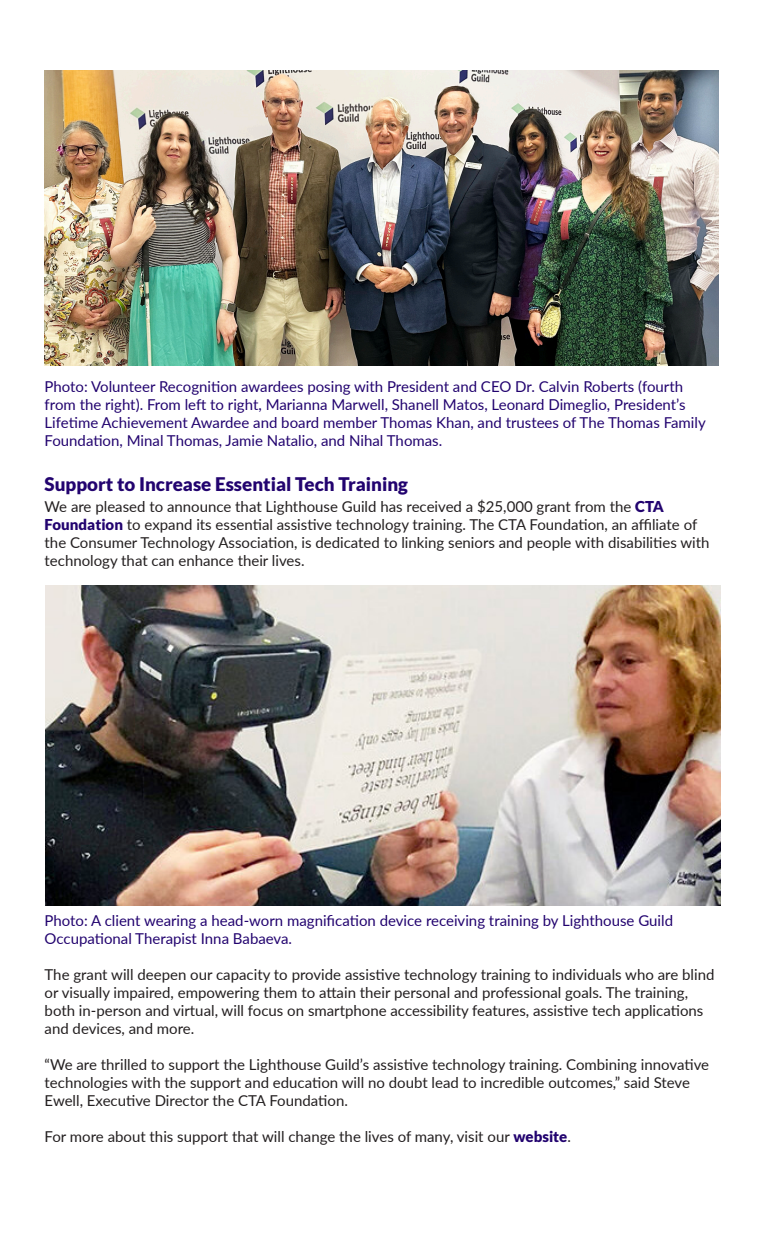
<style>
.page{position:relative;width:765px;height:1260px;background:#fff}
.page>*{position:absolute;margin:0;border:0;box-sizing:border-box;transform-origin:0 0}
.t1{font:900 18.75px "Lato";color:#22036f}
.t2{font:15px/18px "Lato";color:#231f20}
.t3{font:15px/18px "Lato";color:#22036f}
.s1{font-weight:900;color:#22036f}
</style>
<div class="page">
<img style="left:45px;top:70px;width:673px;height:295px">
<img style="left:45px;top:585px;width:675px;height:320px">
<p class="t3" style="left:45px;top:376px;width:663px">Photo: Volunteer Recognition awardees posing with President and CEO Dr. Calvin Roberts (fourth from the right). From left to right, Marianna Marwell, Shanell Matos, Leonard Dimeglio, President’s Lifetime Achievement Awardee and board member Thomas Khan, and trustees of The Thomas Family Foundation, Minal Thomas, Jamie Natalio, and Nihal Thomas.</p>
<p class="t1" style="left:45px;top:473px;width:365px">Support to Increase Essential Tech Training</p>
<p class="t2" style="left:45px;top:497px;width:666px">We are pleased to announce that Lighthouse Guild has received a $25,000 grant from the <span class="s1">CTA Foundation</span> to expand its essential assistive technology training. The CTA Foundation, an affiliate of the Consumer Technology Association, is dedicated to linking seniors and people with disabilities with technology that can enhance their lives.</p>
<p class="t3" style="left:45px;top:911px;width:630px">Photo: A client wearing a head-worn magnification device receiving training by Lighthouse Guild<br>Occupational Therapist Inna Babaeva.</p>
<p class="t2" style="left:45px;top:965px;width:671px">The grant will deepen our capacity to provide assistive technology training to individuals who are blind or visually impaired, empowering them to attain their personal and professional goals. The training, both in-person and virtual, will focus on smartphone accessibility features, assistive tech applications and devices, and more.</p>
<p class="t2" style="left:45px;top:1055px;width:666px">“We are thrilled to support the Lighthouse Guild’s assistive technology training. Combining innovative technologies with the support and education will no doubt lead to incredible outcomes,” said Steve<br>Ewell, Executive Director the CTA Foundation.</p>
<p class="t2" style="left:45px;top:1127px;width:528px">For more about this support that will change the lives of many, visit our <span class="s1">website</span>.</p>
</div>
